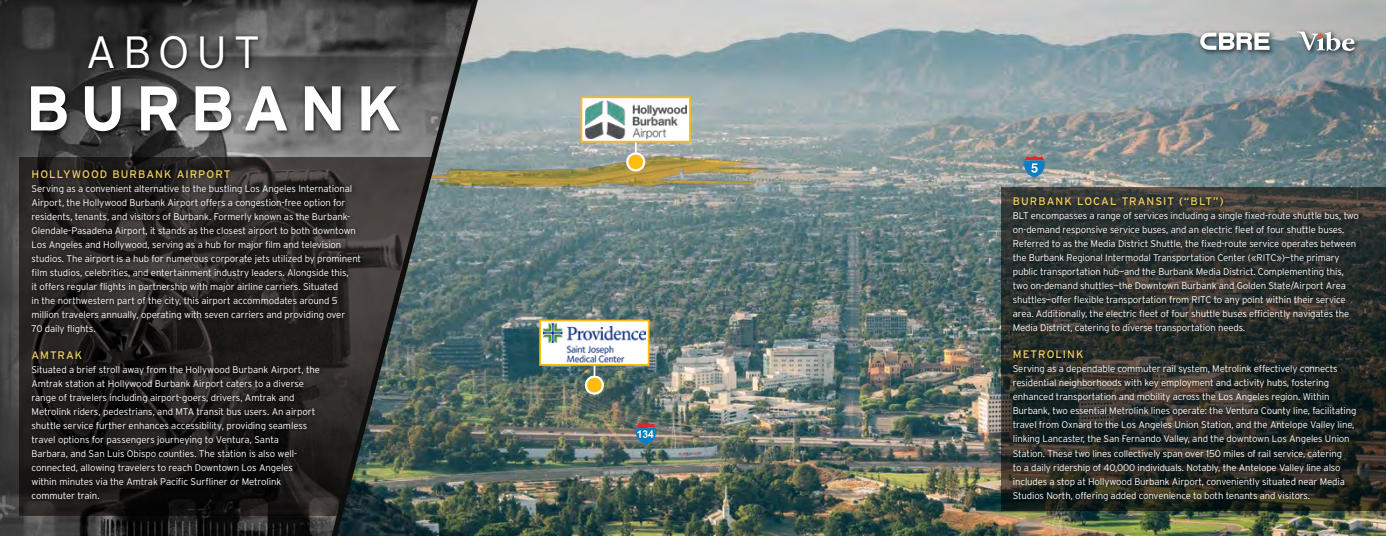
<style>
.page{position:relative;width:1386px;height:536px;background:#fff}
.page>*{position:absolute;margin:0;border:0;box-sizing:border-box;transform-origin:0 0}
.t1{font:700 63px "Interstate";letter-spacing:.15em;color:#fff}
.t2{font:300 45.15px "Interstate";letter-spacing:.15em;color:#fff}
.t3{font:10.94px "Interstate";letter-spacing:.09em;color:#f2d360}
.t4{font:300 9.62px/14px "Interstate";letter-spacing:-.015em;color:#fff}
</style>
<div class="page">
<img style="left:478px;top:0;width:908px;height:535px">
<img style="left:0;top:0;width:331px;height:536px">
<div style="left:581px;top:97px;width:109px;height:45px;background:#fff"></div>
<img style="left:585px;top:101px;width:102px;height:37px">
<div style="left:581px;top:96px;width:110px;height:46px;border:2px solid #febc11"></div>
<div style="left:540px;top:320px;width:109px;height:45px;background:#fff"></div>
<img style="left:543px;top:322px;width:102px;height:40px">
<div style="left:539px;top:319px;width:111px;height:46px;border:2px solid #febc11"></div>
<svg style="left:19px;top:157px;width:312px;height:358px;background:#221f1e"></svg>
<svg style="left:1002px;top:187px;width:384px;height:323px;background:#2c2e2a"></svg>
<div style="left:28px;top:166px;width:339px;height:339px;background:#000;opacity:.75"></div>
<div style="left:1010px;top:194px;width:354px;height:311px;background:#000;opacity:.75"></div>
<img style="left:331px;top:0;width:147px;height:536px">
<svg style="left:430px;top:142px;width:343px;height:45px;background:#9f9d7f"></svg>
<svg style="left:584px;top:365px;width:23px;height:33px"></svg>
<svg style="left:636px;top:423px;width:20px;height:21px"></svg>
<div style="left:28px;top:33px;width:377px;height:103px;background:#000;opacity:.75"></div>
<svg style="left:1024px;top:156px;width:21px;height:21px"></svg>
<div style="left:1197px;top:28px;width:164px;height:29px;background:#000;opacity:.75"></div>
<svg style="left:1200px;top:33px;width:70px;height:17px"></svg>
<svg style="left:1296px;top:31px;width:59px;height:20px"></svg>
<h2 class="t2" style="left:86px;top:27px;width:176px">ABOUT</h2>
<h1 class="t1" style="left:25px;top:73px;width:377px">BURBANK</h1>
<p class="t3" style="left:32px;top:168px;width:201px">HOLLYWOOD BURBANK AIRPORT</p>
<p class="t4" style="left:32px;top:181px;width:331px">Serving as a convenient alternative to the bustling Los Angeles International Airport, the Hollywood Burbank Airport offers a congestion-free option for residents, tenants, and visitors of Burbank. Formerly known as the Burbank-Glendale-Pasadena Airport, it stands as the closest airport to both downtown Los Angeles and Hollywood, serving as a hub for major film and television studios. The airport is a hub for numerous corporate jets utilized by prominent film studios, celebrities, and entertainment industry leaders. Alongside this,<br>it offers regular flights in partnership with major airline carriers. Situated<br>in the northwestern part of the city, this airport accommodates around 5 million travelers annually, operating with seven carriers and providing over<br>70 daily flights.</p>
<p class="t3" style="left:32px;top:349px;width:52px">AMTRAK</p>
<p class="t4" style="left:32px;top:362px;width:290px">Situated a brief stroll away from the Hollywood Burbank Airport, the Amtrak station at Hollywood Burbank Airport caters to a diverse range of travelers including airport-goers, drivers, Amtrak and Metrolink riders, pedestrians, and MTA transit bus users. An airport shuttle service further enhances accessibility, providing seamless travel options for passengers journeying to Ventura, Santa<br>Barbara, and San Luis Obispo counties. The station is also well&shy;connected, allowing travelers to reach Downtown Los Angeles within minutes via the Amtrak Pacific Surfliner or Metrolink commuter train.</p>
<p class="t3" style="left:1013px;top:195px;width:212px">BURBANK LOCAL TRANSIT (“BLT”)</p>
<p class="t4" style="left:1013px;top:208px;width:348px">BLT encompasses a range of services including a single fixed-route shuttle bus, two on-demand responsive service buses, and an electric fleet of four shuttle buses.<br>Referred to as the Media District Shuttle, the fixed-route service operates between the Burbank Regional Intermodal Transportation Center («RITC»)—the primary public transportation hub—and the Burbank Media District. Complementing this, two on-demand shuttles—the Downtown Burbank and Golden State/Airport Area shuttles—offer flexible transportation from RITC to any point within their service area. Additionally, the electric fleet of four shuttle buses efficiently navigates the Media District, catering to diverse transportation needs.</p>
<p class="t3" style="left:1013px;top:348px;width:72px">METROLINK</p>
<p class="t4" style="left:1013px;top:362px;width:345px">Serving as a dependable commuter rail system, Metrolink effectively connects residential neighborhoods with key employment and activity hubs, fostering enhanced transportation and mobility across the Los Angeles region. Within Burbank, two essential Metrolink lines operate: the Ventura County line, facilitating travel from Oxnard to the Los Angeles Union Station, and the Antelope Valley line, linking Lancaster, the San Fernando Valley, and the downtown Los Angeles Union Station. These two lines collectively span over 150 miles of rail service, catering<br>to a daily ridership of 40,000 individuals. Notably, the Antelope Valley line also includes a stop at Hollywood Burbank Airport, conveniently situated near Media Studios North, offering added convenience to both tenants and visitors.</p>
</div>
